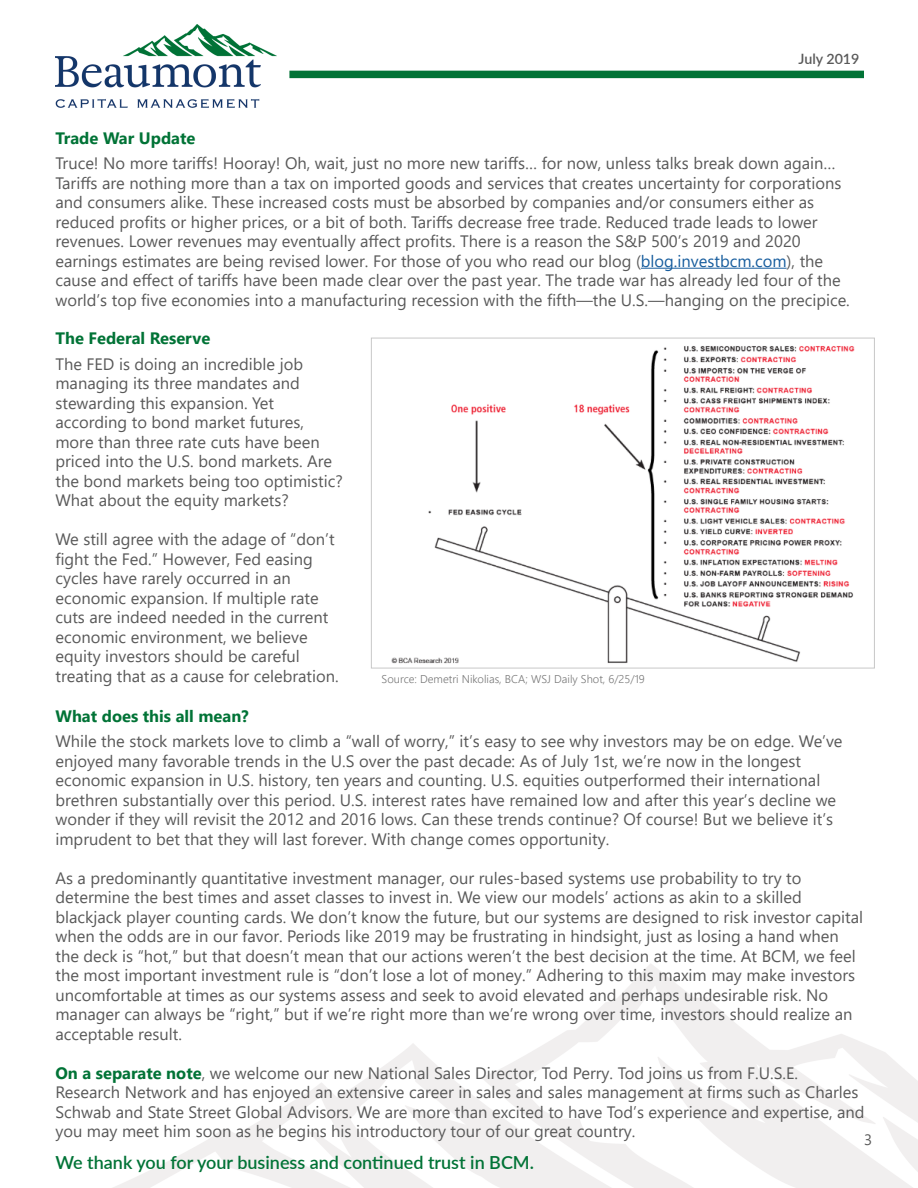
<style>
.page{position:relative;width:918px;height:1188px;background:#fff}
.page>*{position:absolute;margin:0;border:0;box-sizing:border-box;transform-origin:0 0}
.t1{font:600 18px "Lato";color:#017336}
.t2{font:16.5px/19.5px "Segoe UI";color:#595959}
.t3{font:700 16.5px "Segoe UI";color:#017336}
.t4{font:15px "Segoe UI";color:#595959}
.t5{font:600 14.25px "Lato";color:#595959}
.t6{font:300 11.25px "Segoe UI";color:#787878}
.s1{color:#175d9e}
.s2{font-weight:700;color:#017336}
</style>
<div class="page">
<div style="left:289px;top:71px;width:575px;height:7px;background:#017336"></div>
<img style="left:56px;top:24px;width:220px;height:84px">
<hr style="left:641px;top:268px;width:146px;height:1px;background:#175d9e">
<img style="left:386px;top:337px;width:472px;height:327px">
<p class="t5" style="left:798px;top:48px;width:63px">July 2019</p>
<p class="t3" style="left:55px;top:122px;width:142px">Trade War Update</p>
<p class="t2" style="left:55px;top:152px;width:796px">Truce! No more tariffs! Hooray! Oh, wait, just no more new tariffs… for now, unless talks break down again… Tariffs are nothing more than a tax on imported goods and services that creates uncertainty for corporations and consumers alike. These increased costs must be absorbed by companies and/or consumers either as reduced profits or higher prices, or a bit of both. Tariffs decrease free trade. Reduced trade leads to lower revenues. Lower revenues may eventually affect profits. There is a reason the S&amp;P 500’s 2019 and 2020 earnings estimates are being revised lower. For those of you who read our blog (<span class="s1">blog.investbcm.com</span>), the cause and effect of tariffs have been made clear over the past year. The trade war has already led four of the world’s top five economies into a manufacturing recession with the fifth—the U.S.—hanging on the precipice.</p>
<p class="t3" style="left:55px;top:323px;width:156px">The Federal Reserve</p>
<p class="t2" style="left:55px;top:353px;width:249px">The FED is doing an incredible job</p>
<p class="t2" style="left:55px;top:372px;width:246px">managing its three mandates and</p>
<p class="t2" style="left:55px;top:392px;width:220px">stewarding this expansion. Yet</p>
<p class="t2" style="left:55px;top:411px;width:289px">according to bond market futures, more than three rate cuts have been priced into the U.S. bond markets. Are the bond markets being too optimistic?<br>What about the equity markets?</p>
<p class="t2" style="left:55px;top:528px;width:281px">We still agree with the adage of “don’t fight the Fed.” However, Fed easing</p>
<p class="t2" style="left:55px;top:567px;width:237px">cycles have rarely occurred in an</p>
<p class="t2" style="left:55px;top:587px;width:275px">economic expansion. If multiple rate cuts are indeed needed in the current economic environment, we believe</p>
<p class="t2" style="left:55px;top:645px;width:246px">equity investors should be careful</p>
<p class="t2" style="left:55px;top:665px;width:285px">treating that as a cause for celebration.</p>
<p class="t6" style="left:382px;top:668px;width:265px">Source: Demetri Nikolias, BCA; WSJ Daily Shot, 6/25/19</p>
<p class="t3" style="left:55px;top:700px;width:195px">What does this all mean?</p>
<p class="t2" style="left:55px;top:730px;width:789px">While the stock markets love to climb a “wall of worry,” it’s easy to see why investors may be on edge. We’ve enjoyed many favorable trends in the U.S over the past decade: As of July 1st, we’re now in the longest</p>
<p class="t2" style="left:55px;top:769px;width:782px">economic expansion in U.S. history, ten years and counting. U.S. equities outperformed their international brethren substantially over this period. U.S. interest rates have remained low and after this year’s decline we wonder if they will revisit the 2012 and 2016 lows. Can these trends continue? Of course! But we believe it’s imprudent to bet that they will last forever. With change comes opportunity.</p>
<p class="t2" style="left:55px;top:867px;width:748px">As a predominantly quantitative investment manager, our rules-based systems use probability to try to</p>
<p class="t2" style="left:55px;top:886px;width:748px">determine the best times and asset classes to invest in. We view our models’ actions as akin to a skilled</p>
<p class="t2" style="left:55px;top:906px;width:809px">blackjack player counting cards. We don’t know the future, but our systems are designed to risk investor capital when the odds are in our favor. Periods like 2019 may be frustrating in hindsight, just as losing a hand when the deck is “hot,” but that doesn’t mean that our actions weren’t the best decision at the time. At BCM, we feel the most important investment rule is “don’t lose a lot of money.” Adhering to this maxim may make investors uncomfortable at times as our systems assess and seek to avoid elevated and perhaps undesirable risk. No manager can always be “right,” but if we’re right more than we’re wrong over time, investors should realize an acceptable result.</p>
<p class="t2" style="left:55px;top:1062px;width:744px"><span class="s2">On a separate note</span>, we welcome our new National Sales Director, Tod Perry. Tod joins us from F.U.S.E.</p>
<p class="t2" style="left:55px;top:1081px;width:811px">Research Network and has enjoyed an extensive career in sales and sales management at firms such as Charles<br>Schwab and State Street Global Advisors. We are more than excited to have Tod’s experience and expertise, and you may meet him soon as he begins his introductory tour of our great country.</p>
<p class="t4" style="left:864px;top:1125px;width:10px">3</p>
<p class="t1" style="left:55px;top:1149px;width:480px">We thank you for your business and continued trust in BCM.</p>
</div>
